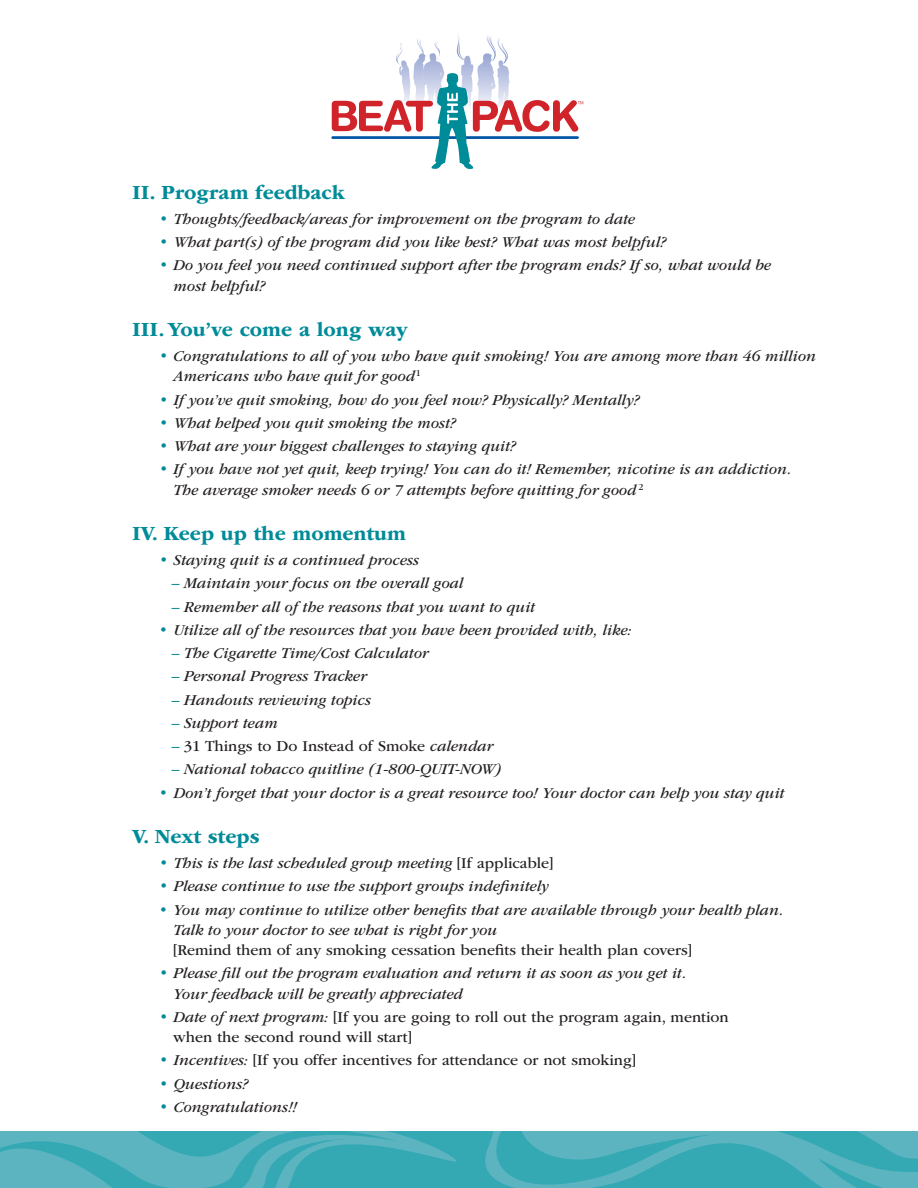
<style>
.page{position:relative;width:918px;height:1188px;background:#fff}
.page>*{position:absolute;margin:0;border:0;box-sizing:border-box;transform-origin:0 0}
.t1{font:700 21px "ITC Garamond Std";color:#008b98}
.t2{font:italic 15.75px/20.2px "ITC Garamond Std";color:#231f20}
.t3{font:15.75px/20.2px "ITC Garamond Std";color:#231f20}
.s1{font-style:normal;color:#008b98}
.s2{color:#008b98}
.s3{font-style:italic;color:#008b98}
.s4{font-style:italic}
.s5{font-style:normal}
</style>
<div class="page">
<svg style="left:475px;top:1131px;width:443px;height:57px;background:#45adb8"></svg>
<svg style="left:0;top:1131px;width:458px;height:57px;background:#47aeb9"></svg>
<hr style="left:331px;top:136px;width:248px;height:3px;background:#0155a5">
<svg style="left:332px;top:35px;width:251px;height:134px"></svg>
<h1 class="t1" style="left:132px;top:185px;width:215px">II. Program feedback</h1>
<p class="t2" style="left:159px;top:210px;width:478px"><span class="s1">•</span> Thoughts/feedback/areas for improvement on the program to date</p>
<p class="t2" style="left:159px;top:233px;width:509px"><span class="s1">•</span> What part(s) of the program did you like best? What was most helpful?</p>
<p class="t2" style="left:173px;top:256px;width:599px;text-indent:-14px"><span class="s1">•</span> Do you feel you need continued support after the program ends? If so, what would be most helpful?</p>
<h1 class="t1" style="left:132px;top:322px;width:277px">III.You’ve come a long way</h1>
<p class="t2" style="left:173px;top:347px;width:644px;text-indent:-14px"><span class="s1">•</span> Congratulations to all of you who have quit smoking! You are among more than 46 million<br>Americans who have quit for good<sup>1</sup></p>
<p class="t2" style="left:159px;top:391px;width:482px"><span class="s1">•</span> If you’ve quit smoking, how do you feel now? Physically? Mentally?</p>
<p class="t2" style="left:159px;top:414px;width:298px"><span class="s1">•</span> What helped you quit smoking the most?</p>
<p class="t2" style="left:159px;top:437px;width:358px"><span class="s1">•</span> What are your biggest challenges to staying quit?</p>
<p class="t2" style="left:173px;top:460px;width:620px;text-indent:-14px"><span class="s1">•</span> If you have not yet quit, keep trying! You can do it! Remember, nicotine is an addiction.<br>The average smoker needs 6 or 7 attempts before quitting for good <sup>2</sup></p>
<h1 class="t1" style="left:132px;top:526px;width:276px">IV. Keep up the momentum</h1>
<p class="t2" style="left:159px;top:551px;width:261px"><span class="s1">•</span> Staying quit is a continued process</p>
<p class="t2" style="left:171px;top:574px;width:293px"><span class="s2">–</span> Maintain your focus on the overall goal</p>
<p class="t2" style="left:171px;top:598px;width:365px"><span class="s2">–</span> Remember all of the reasons that you want to quit</p>
<p class="t2" style="left:159px;top:621px;width:475px"><span class="s1">•</span> Utilize all of the resources that you have been provided with, like:</p>
<p class="t2" style="left:172px;top:644px;width:259px"><span class="s2">–</span> The Cigarette Time/Cost Calculator</p>
<p class="t2" style="left:172px;top:667px;width:197px"><span class="s2">–</span> Personal Progress Tracker</p>
<p class="t2" style="left:172px;top:691px;width:201px"><span class="s2">–</span> Handouts reviewing topics</p>
<p class="t2" style="left:172px;top:714px;width:108px"><span class="s2">–</span> Support team</p>
<p class="t3" style="left:172px;top:737px;width:323px"><span class="s3">–</span> 31 Things to Do Instead of Smoke <span class="s4">calendar</span></p>
<p class="t2" style="left:172px;top:760px;width:331px"><span class="s2">–</span> National tobacco quitline (1-800-QUIT-NOW)</p>
<p class="t2" style="left:159px;top:784px;width:627px"><span class="s1">•</span> Don’t forget that your doctor is a great resource too! Your doctor can help you stay quit</p>
<h1 class="t1" style="left:132px;top:829px;width:129px">V. Next steps</h1>
<p class="t2" style="left:159px;top:854px;width:396px"><span class="s1">•</span> This is the last scheduled group meeting <span class="s5">[If applicable]</span></p>
<p class="t2" style="left:159px;top:877px;width:391px"><span class="s1">•</span> Please continue to use the support groups indefinitely</p>
<p class="t2" style="left:173px;top:901px;width:612px;text-indent:-14px"><span class="s1">•</span> You may continue to utilize other benefits that are available through your health plan.<br>Talk to your doctor to see what is right for you</p>
<p class="t3" style="left:173px;top:941px;width:520px">[Remind them of any smoking cessation benefits their health plan covers]</p>
<p class="t2" style="left:173px;top:964px;width:515px;text-indent:-14px"><span class="s1">•</span> Please fill out the program evaluation and return it as soon as you get it.<br>Your feedback will be greatly appreciated</p>
<p class="t3" style="left:173px;top:1008px;width:557px;text-indent:-14px"><span class="s2">•</span> <span class="s4">Date of next program:</span> [If you are going to roll out the program again, mention when the second round will start]</p>
<p class="t3" style="left:159px;top:1052px;width:479px"><span class="s2">•</span> <span class="s4">Incentives:</span> [If you offer incentives for attendance or not smoking]</p>
<p class="t2" style="left:159px;top:1075px;width:91px"><span class="s1">•</span> Questions?</p>
<p class="t2" style="left:159px;top:1098px;width:139px"><span class="s1">•</span> Congratulations!!</p>
</div>
